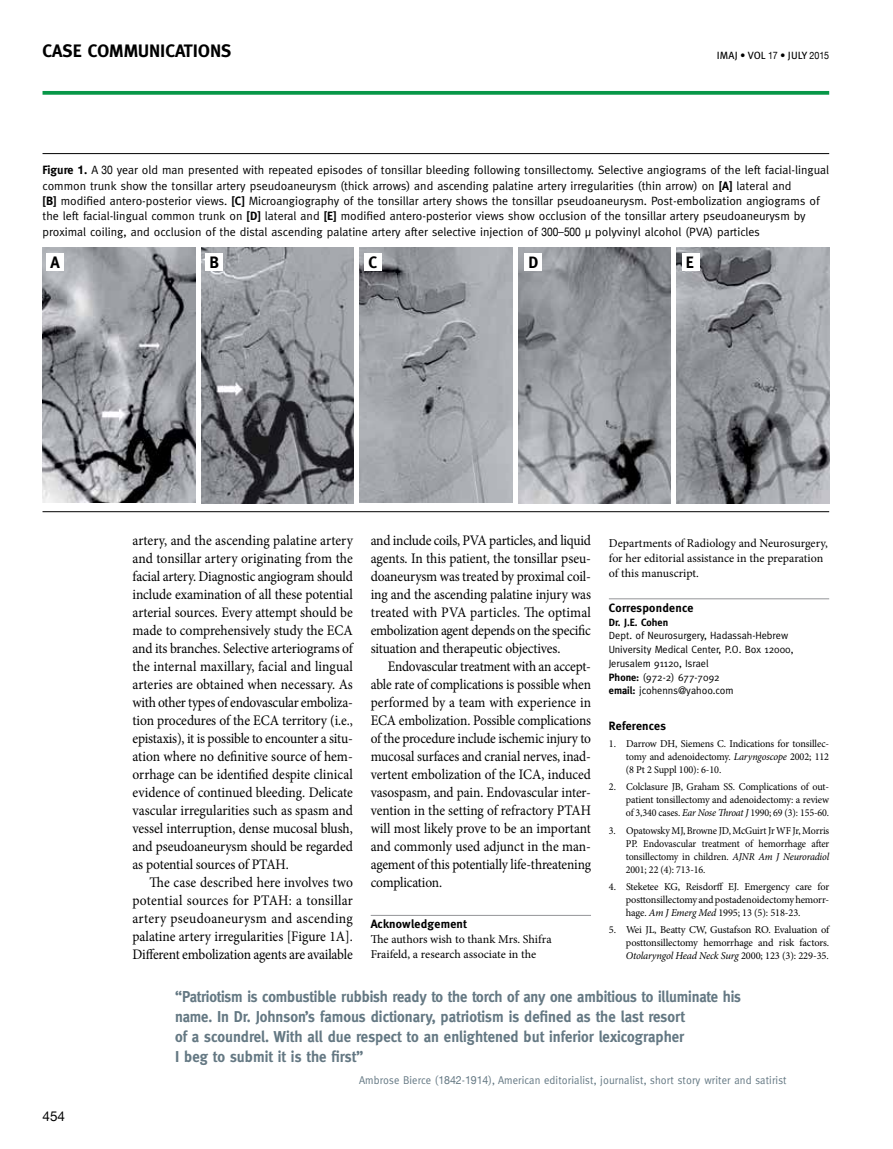
<style>
.page{position:relative;width:893px;height:1149px;background:#fff}
.page>*{position:absolute;margin:0;border:0;box-sizing:border-box;transform-origin:0 0}
.t1{font:700 18px "Meta";color:#000}
.t2{font:700 16.5px "Meta";color:#000}
.t3{font:700 15.75px/20.2px "Meta";color:#647883;scale:.93 1}
.t4{font:14.55px/18px "Minion Pro";letter-spacing:-.015em;color:#000;text-align:justify;scale:.93 1}
.t5{font:14.55px/18px "Minion Pro";letter-spacing:-.015em;color:#000;text-align:justify;scale:.92 1}
.t6{font:13.5px "Helvetica Neue";color:#000}
.t7{font:12px/15.3px "Meta";color:#000}
.t8{font:12px/15px "Minion Pro";letter-spacing:-.005em;color:#000}
.t9{font:700 12px "Meta";letter-spacing:.02em;color:#000}
.t10{font:11.25px "Meta";letter-spacing:.01em;color:#647883;scale:.95 1}
.t11{font:10.5px/13px "Minion Pro";letter-spacing:-.01em;color:#000;text-align:justify}
.t12{font:10.5px/13px "Minion Pro";letter-spacing:-.01em;color:#000;text-align:justify;scale:.95 1}
.t13{font:10.5px/13.8px "Meta";color:#000}
.t14{font:10.5px "Meta Pro";letter-spacing:.01em;color:#000}
.t15{font:700 10.5px "Meta";color:#000}
.s1{font-family:"Helvetica Neue";font-size:10.2px}
.s2{font-weight:700}
.s3{font-family:"Helvetica Neue";font-weight:700}
.s4{font-family:"Helvetica Neue"}
.s5{font-style:italic}
</style>
<div class="page">
<svg style="left:43px;top:91px;width:786px;height:4px;fill:#079748"></svg>
<hr style="left:371px;top:914px;width:220px;height:1px;background:#939598">
<hr style="left:609px;top:598px;width:220px;height:1px;background:#939598">
<hr style="left:43px;top:153px;width:786px;height:1px;background:#000">
<hr style="left:43px;top:511px;width:786px;height:1px;background:#000">
<img style="left:518px;top:248px;width:153px;height:255px">
<img style="left:43px;top:248px;width:152px;height:254px">
<img style="left:201px;top:248px;width:153px;height:255px">
<img style="left:360px;top:248px;width:152px;height:255px">
<img style="left:677px;top:247px;width:152px;height:256px">
<div style="left:365px;top:253px;width:17px;height:18px;background:#fff"></div>
<div style="left:206px;top:253px;width:17px;height:18px;background:#fff"></div>
<div style="left:47px;top:253px;width:17px;height:18px;background:#fff"></div>
<div style="left:525px;top:253px;width:17px;height:18px;background:#fff"></div>
<div style="left:682px;top:253px;width:17px;height:18px;background:#fff"></div>
<p class="t1" style="left:43px;top:41px;width:190px">Case Communications</p>
<p class="t14" style="left:717px;top:49px;width:114px">IMAJ • VOL <span class="s1">17</span> • july <span class="s1">2015</span></p>
<p class="t7" style="left:43px;top:162px;width:788px"><span class="s2">Figure</span> <span class="s3">1</span><span class="s2">.</span> A <span class="s4">30</span> year old man presented with repeated episodes of tonsillar bleeding following tonsillectomy. Selective angiograms of the left facial-lingual common trunk show the tonsillar artery pseudoaneurysm (thick arrows) and ascending palatine artery irregularities (thin arrow) on <span class="s2">[A]</span> lateral and<br><span class="s2">[B]</span> modified antero-posterior views. <span class="s2">[C]</span> Microangiography of the tonsillar artery shows the tonsillar pseudoaneurysm. Post-embolization angiograms of the left facial-lingual common trunk on <span class="s2">[D]</span> lateral and <span class="s2">[E]</span> modified antero-posterior views show occlusion of the tonsillar artery pseudoaneurysm by proximal coiling, and occlusion of the distal ascending palatine artery after selective injection of <span class="s4">300</span>–<span class="s4">500</span> μ polyvinyl alcohol (PVA) particles</p>
<p class="t2" style="left:51px;top:253px;width:11px">A</p>
<p class="t2" style="left:209px;top:253px;width:11px">B</p>
<p class="t2" style="left:368px;top:253px;width:10px">C</p>
<p class="t2" style="left:528px;top:253px;width:10px">D</p>
<p class="t2" style="left:686px;top:253px;width:8px">E</p>
<p class="t4" style="left:133px;top:531px;width:238px">artery, and the ascending palatine artery and tonsillar artery originating from the facial artery. Diagnostic angiogram should include examination of all these potential arterial sources. Every attempt should be made to comprehensively study the ECA and its branches. Selective arteriograms of the internal maxillary, facial and lingual arteries are obtained when necessary. As with other types of endovascular emboliza&shy;tion procedures of the ECA territory (i.e., epistaxis), it is possible to encounter a situ&shy;ation where no definitive source of hem&shy;orrhage can be identified despite clinical evidence of continued bleeding. Delicate vascular irregularities such as spasm and vessel interruption, dense mucosal blush, and pseudoaneurysm should be regarded as potential sources of PTAH.</p>
<p class="t4" style="left:133px;top:873px;width:238px;text-indent:17px">The case described here involves two potential sources for PTAH: a tonsillar artery pseudoaneurysm and ascending palatine artery irregularities [Figure 1A].<br>Different embolization agents are available</p>
<p class="t4" style="left:371px;top:531px;width:238px">and include coils, PVA particles, and liquid agents. In this patient, the tonsillar pseu&shy;doaneurysm was treated by proximal coil&shy;ing and the ascending palatine injury was treated with PVA particles. The optimal embolization agent depends on the specific situation and therapeutic objectives.</p>
<p class="t5" style="left:371px;top:657px;width:241px;text-indent:17px">Endovascular treatment with an accept&shy;able rate of complications is possible when performed by a team with experience in ECA embolization. Possible complications of the procedure include ischemic injury to mucosal surfaces and cranial nerves, inad&shy;vertent embolization of the ICA, induced vasospasm, and pain. Endovascular inter&shy;vention in the setting of refractory PTAH will most likely prove to be an important and commonly used adjunct in the man&shy;agement of this potentially life-threatening complication.</p>
<p class="t9" style="left:371px;top:917px;width:98px">Acknowledgement</p>
<p class="t8" style="left:371px;top:931px;width:182px">The authors wish to thank Mrs. Shifra<br>Fraifeld, a research associate in the</p>
<p class="t8" style="left:609px;top:535px;width:220px">Departments of Radiology and Neurosurgery, for her editorial assistance in the preparation of this manuscript.</p>
<p class="t9" style="left:609px;top:600px;width:86px">Correspondence</p>
<p class="t15" style="left:609px;top:615px;width:61px">Dr. J.E. Cohen</p>
<p class="t13" style="left:609px;top:628px;width:186px">Dept. of Neurosurgery, Hadassah-Hebrew<br>University Medical Center, P.O. Box 12000,<br>Jerusalem 91120, Israel<br><span class="s2">Phone:</span> (972-2) 677-7092<br><span class="s2">email:</span> jcohenns@yahoo.com</p>
<p class="t9" style="left:609px;top:718px;width:59px">References</p>
<p class="t11" style="left:626px;top:737px;width:205px;text-indent:-17px">1. Darrow DH, Siemens C. Indications for tonsillec&shy;tomy and adenoidectomy. <span class="s5">Laryngoscope</span> 2002; 112 (8 Pt 2 Suppl 100): 6-10.</p>
<p class="t11" style="left:626px;top:780px;width:205px;text-indent:-17px">2. Colclasure JB, Graham SS. Complications of out&shy;patient tonsillectomy and adenoidectomy: a review of 3,340 cases. <span class="s5">Ear Nose Throat J</span> 1990; 69 (3): 155-60.</p>
<p class="t12" style="left:626px;top:823px;width:216px;text-indent:-17px">3. Opatowsky MJ, Browne JD, McGuirt Jr WF Jr, Morris PP. Endovascular treatment of hemorrhage after tonsillectomy in children. <span class="s5">AJNR Am J Neuroradiol </span>2001; 22 (4): 713-16.</p>
<p class="t11" style="left:626px;top:879px;width:205px;text-indent:-17px">4. Steketee KG, Reisdorff EJ. Emergency care for posttonsillectomy and postadenoidectomy hemorr&shy;hage. <span class="s5">Am J Emerg Med</span> 1995; 13 (5): 518-23.</p>
<p class="t11" style="left:626px;top:923px;width:205px;text-indent:-17px">5. Wei JL, Beatty CW, Gustafson RO. Evaluation of posttonsillectomy hemorrhage and risk factors.<br><span class="s5">Otolaryngol Head Neck Surg</span> 2000; 123 (3): 229-35.</p>
<p class="t6" style="left:43px;top:1106px;width:24px">454</p>
<p class="t3" style="left:175px;top:985px;width:610px">“Patriotism is combustible rubbish ready to the torch of any one ambitious to illuminate his name. In Dr. Johnson’s famous dictionary, patriotism is defined as the last resort<br>of a scoundrel. With all due respect to an enlightened but inferior lexicographer<br>I beg to submit it is the first”</p>
<p class="t10" style="left:359px;top:1073px;width:452px">Ambrose Bierce (<span class="s4">1842</span>-<span class="s4">1914</span>), American editorialist, journalist, short story writer and satirist</p>
</div>
